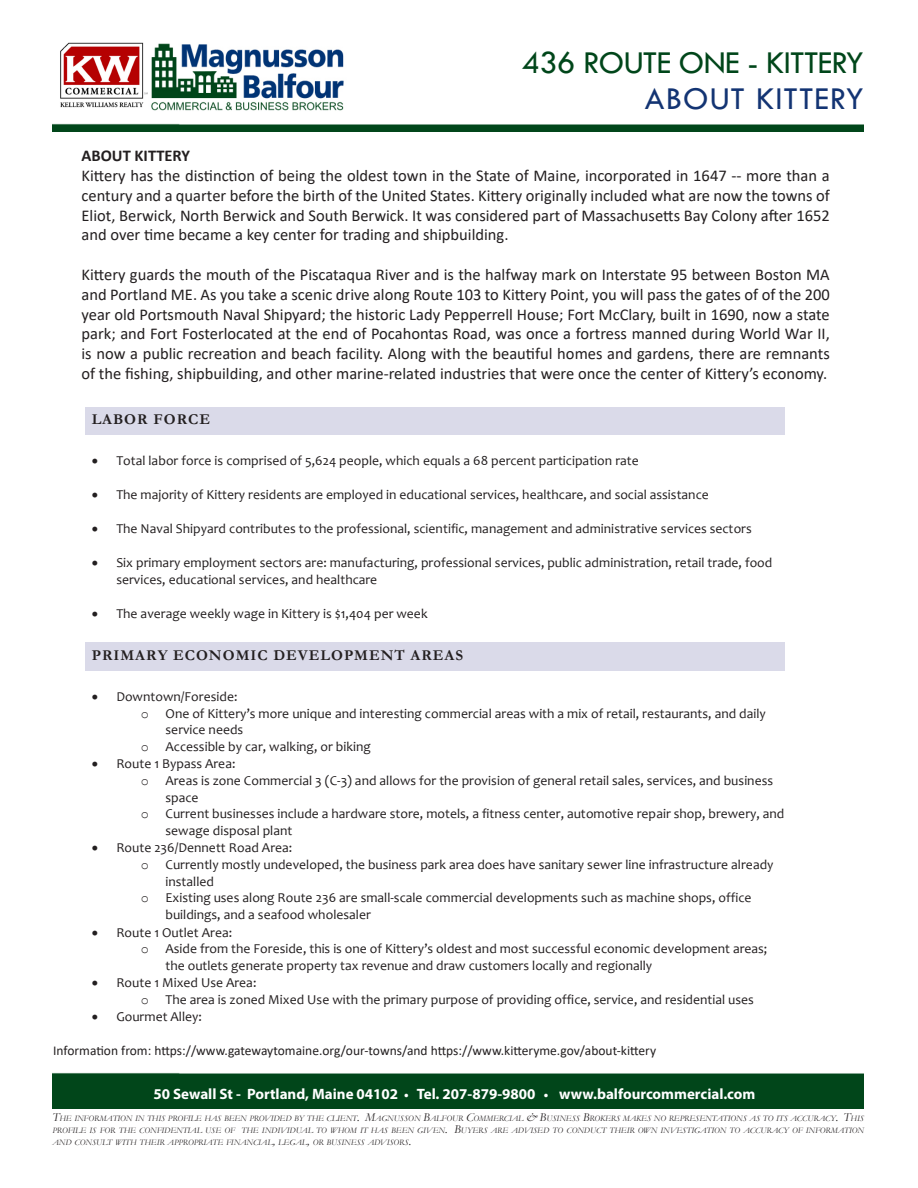
<style>
.page{position:relative;width:918px;height:1188px;background:#fff}
.page>*{position:absolute;margin:0;border:0;box-sizing:border-box;transform-origin:0 0}
.t1{font:33px "Tw Cen";letter-spacing:-.02em;color:#00461a}
.t2{font:33px "Tw Cen";letter-spacing:.03em;color:#133473}
.t3{font:700 32.7px "Garamond";color:#231f20}
.t4{font:16.5px/19.8px "Calibri";color:#231f20;text-align:justify}
.t5{font:700 16.5px "Calibri";color:#231f20}
.t6{font:700 15.15px "Garamond";letter-spacing:.065em;color:#231f20}
.t7{font:700 15px "Myriad Pro";color:#fff}
.t8{font:13.65px/16.5px "Candara";color:#231f20}
.t9{font:13.5px "Calibri";color:#231f20}
.t10{font:italic 8.4px/12px "Garamond";color:#231f20;text-align:justify}
.s1{font-family:"Courier New"}
.s2{font-size:13.5px}
.s3{font-size:12px}
</style>
<div class="page">
<img style="left:60px;top:42px;width:88px;height:66px">
<img style="left:151px;top:43px;width:193px;height:68px">
<img style="left:52px;top:123px;width:812px;height:9px">
<div style="left:52px;top:1072px;width:812px;height:36px;background:#01461a"></div>
<div style="left:90px;top:411px;width:694px;height:20px;background:#dadae9"></div>
<svg style="left:86px;top:407px;width:4px;height:4px"></svg>
<hr style="left:90px;top:407px;width:694px;height:4px;background:#dadae9">
<svg style="left:86px;top:431px;width:4px;height:4px"></svg>
<hr style="left:90px;top:431px;width:694px;height:4px;background:#dadae9">
<hr style="left:86px;top:411px;width:4px;height:20px;background:#dadae9">
<div style="left:90px;top:647px;width:694px;height:19px;background:#dadae9"></div>
<svg style="left:86px;top:643px;width:4px;height:4px"></svg>
<hr style="left:90px;top:643px;width:694px;height:4px;background:#dadae9">
<svg style="left:86px;top:666px;width:4px;height:5px"></svg>
<div style="left:90px;top:666px;width:694px;height:5px;background:#dadae9"></div>
<hr style="left:86px;top:647px;width:4px;height:19px;background:#dadae9">
<p class="t1" style="left:522px;top:43px;width:344px">436 ROUTE ONE - KITTERY</p>
<p class="t2" style="left:645px;top:79px;width:221px">ABOUT KITTERY</p>
<p class="t5" style="left:82px;top:144px;width:110px">ABOUT KITTERY</p>
<p class="t4" style="left:82px;top:165px;width:750px">Kittery has the distinction of being the oldest town in the State of Maine, incorporated in 1647 -- more than a century and a quarter before the birth of the United States. Kittery originally included what are now the towns of Eliot, Berwick, North Berwick and South Berwick. It was considered part of Massachusetts Bay Colony after 1652 and over time became a key center for trading and shipbuilding.</p>
<p class="t4" style="left:82px;top:264px;width:750px">Kittery guards the mouth of the Piscataqua River and is the halfway mark on Interstate 95 between Boston MA and Portland ME. As you take a scenic drive along Route 103 to Kittery Point, you will pass the gates of of the 200 year old Portsmouth Naval Shipyard; the historic Lady Pepperrell House; Fort McClary, built in 1690, now a state park; and Fort Fosterlocated at the end of Pocahontas Road, was once a fortress manned during World War II, is now a public recreation and beach facility. Along with the beautiful homes and gardens, there are remnants of the fishing, shipbuilding, and other marine-related industries that were once the center of Kittery’s economy.</p>
<p class="t3" style="left:245px;top:331px;width:259px">Kittery’s Economy</p>
<p class="t6" style="left:92px;top:409px;width:120px">LABOR FORCE</p>
<p class="t8" style="left:92px;top:452px;width:548px">• Total labor force is comprised of 5,624 people, which equals a 68 percent participation rate</p>
<p class="t8" style="left:92px;top:486px;width:619px">• The majority of Kittery residents are employed in educational services, healthcare, and social assistance</p>
<p class="t8" style="left:92px;top:520px;width:661px">• The Naval Shipyard contributes to the professional, scientific, management and administrative services sectors</p>
<p class="t8" style="left:116px;top:555px;width:657px;text-indent:-25px">• Six primary employment sectors are: manufacturing, professional services, public administration, retail trade, food services, educational services, and healthcare</p>
<p class="t8" style="left:92px;top:605px;width:337px">• The average weekly wage in Kittery is $1,404 per week</p>
<p class="t6" style="left:92px;top:645px;width:373px">PRIMARY ECONOMIC DEVELOPMENT AREAS</p>
<p class="t8" style="left:92px;top:688px;width:147px">• Downtown/Foreside:</p>
<p class="t8" style="left:141px;top:705px;width:626px"><span class="s1">o</span> One of Kittery’s more unique and interesting commercial areas with a mix of retail, restaurants, and daily</p>
<p class="t8" style="left:166px;top:722px;width:79px">service needs</p>
<p class="t8" style="left:141px;top:738px;width:231px"><span class="s1">o</span> Accessible by car, walking, or biking</p>
<p class="t8" style="left:92px;top:756px;width:145px">• Route 1 Bypass Area:</p>
<p class="t8" style="left:141px;top:772px;width:634px"><span class="s1">o</span> Areas is zone Commercial 3 (C-3) and allows for the provision of general retail sales, services, and business</p>
<p class="t8" style="left:166px;top:789px;width:35px">space</p>
<p class="t8" style="left:141px;top:806px;width:645px"><span class="s1">o</span> Current businesses include a hardware store, motels, a fitness center, automotive repair shop, brewery, and</p>
<p class="t8" style="left:166px;top:822px;width:128px">sewage disposal plant</p>
<p class="t8" style="left:92px;top:840px;width:202px">• Route 236/Dennett Road Area:</p>
<p class="t8" style="left:141px;top:856px;width:634px"><span class="s1">o</span> Currently mostly undeveloped, the business park area does have sanitary sewer line infrastructure already</p>
<p class="t8" style="left:166px;top:873px;width:50px">installed</p>
<p class="t8" style="left:141px;top:890px;width:612px"><span class="s1">o</span> Existing uses along Route 236 are small-scale commercial developments such as machine shops, office</p>
<p class="t8" style="left:166px;top:906px;width:207px">buildings, and a seafood wholesaler</p>
<p class="t8" style="left:92px;top:924px;width:142px">• Route 1 Outlet Area:</p>
<p class="t8" style="left:141px;top:940px;width:628px"><span class="s1">o</span> Aside from the Foreside, this is one of Kittery’s oldest and most successful economic development areas;</p>
<p class="t8" style="left:166px;top:957px;width:488px">the outlets generate property tax revenue and draw customers locally and regionally</p>
<p class="t8" style="left:141px;top:975px;width:615px;text-indent:-49px">• Route 1 Mixed Use Area:<br><span class="s1">o</span> The area is zoned Mixed Use with the primary purpose of providing office, service, and residential uses</p>
<p class="t8" style="left:92px;top:1009px;width:112px">• Gourmet Alley:</p>
<p class="t9" style="left:53px;top:1041px;width:604px">Information from: https://www.gatewaytomaine.org/our-towns/and https://www.kitteryme.gov/about-kittery</p>
<p class="t7" style="left:153px;top:1084px;width:604px">50 Sewall St - Portland, Maine 04102 <span class="s2">•</span> Tel. 207-879-9800 <span class="s2">•</span> www.balfourcommercial.com</p>
<p class="t10" style="left:52px;top:1112px;width:813px"><span class="s3">T</span>HE INFORMATION IN THIS PROFILE HAS BEEN PROVIDED BY THE CLIENT<span class="s3">. M</span>AGNUSSON <span class="s3">B</span>ALFOUR <span class="s3">C</span>OMMERCIAL <span class="s3">&amp; B</span>USINESS <span class="s3">B</span>ROKERS MAKES NO REPRESENTATIONS AS TO ITS ACCURACY<span class="s3">. T</span>HIS PROFILE IS FOR THE CONFIDENTIAL USE OF THE INDIVIDUAL TO WHOM IT HAS BEEN GIVEN<span class="s3">. B</span>UYERS ARE ADVISED TO CONDUCT THEIR OWN INVESTIGATION TO ACCURACY OF INFORMATION AND CONSULT WITH THEIR APPROPRIATE FINANCIAL<span class="s3">,</span> LEGAL<span class="s3">,</span> OR BUSINESS ADVISORS<span class="s3">.</span></p>
</div>
